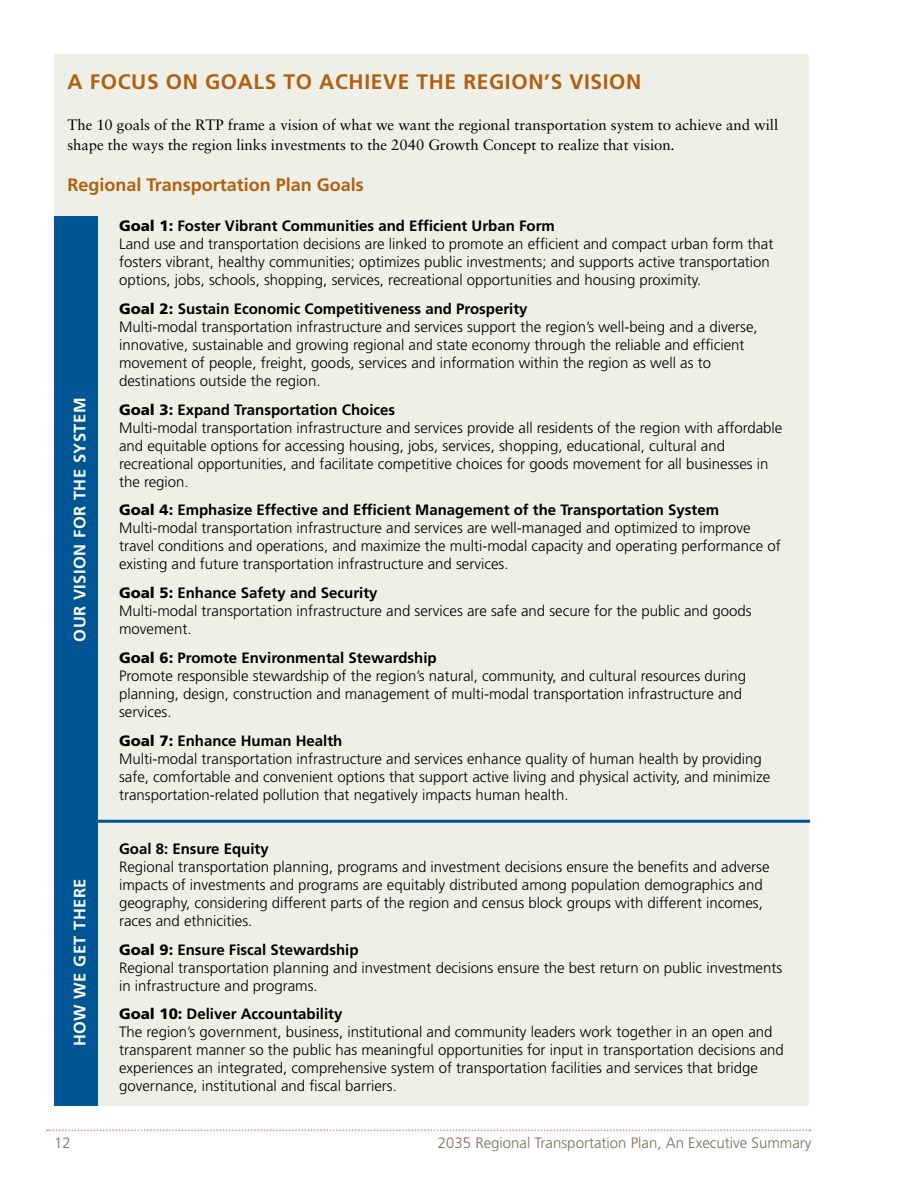
<style>
.page{position:relative;width:918px;height:1188px;background:#fff}
.page>*{position:absolute;margin:0;border:0;box-sizing:border-box;transform-origin:0 0}
.t1{font:700 21px "Frutiger LT Std";letter-spacing:.03em;color:#b06010}
.t2{font:700 18px "Frutiger LT Std";color:#b06010}
.t3{font:700 16.5px "Frutiger LT Std";letter-spacing:.03em;color:#fff}
.t4{font:300 15px/18px "Frutiger LT Std";color:#000}
.t5{font:15px/20.4px "Sabon LT Std";letter-spacing:-.005em;color:#000}
.t6{font:300 15px "Frutiger LT Std";color:#7d6d59}
.t7{font:700 15px "Frutiger LT Std";color:#000}
.s1{font-weight:900}
.s2{font-weight:700}
</style>
<div class="page">
<svg style="left:47px;top:1130px;width:763px;height:1px"></svg>
<div style="left:54px;top:54px;width:754px;height:1052px;background:#eeefe6"></div>
<div style="left:54px;top:216px;width:44px;height:607px;background:#005595"></div>
<div style="left:54px;top:820px;width:44px;height:285px;background:#005595"></div>
<hr style="left:61px;top:820px;width:749px;height:3px;background:#005595">
<h1 class="t1" style="left:68px;top:70px;width:153px">A focus on goals</h1>
<h1 class="t1" style="left:284px;top:70px;width:147px">to achieve the</h1>
<h1 class="t1" style="left:463px;top:70px;width:14px">region</h1>
<h1 class="t1" style="left:544px;top:70px;width:52px">’s vision</h1>
<p class="t5" style="left:68px;top:114px;width:712px">The 10 goals of the RTP frame a vision of what we want the regional transportation system to achieve and will shape the ways the region links investments to the 2040 Growth Concept to realize that vision.</p>
<p class="t2" style="left:68px;top:174px;width:298px">Regional Transportation Plan Goals</p>
<p class="t4" style="left:119px;top:217px;width:656px"><span class="s1">Goal 1:</span> <span class="s2">Foster Vibrant Communities and Efficient Urban Form<br></span>Land use and transportation decisions are linked to promote an efficient and compact urban form that fosters vibrant, healthy communities; optimizes public investments; and supports active transportation options, jobs, schools, shopping, services, recreational opportunities and housing proximity.</p>
<p class="t4" style="left:119px;top:300px;width:640px"><span class="s1">Goal 2:</span> <span class="s2">Sustain Economic Competitiveness and Prosperity<br></span>Multi-modal transportation infrastructure and services support the region’s well-being and a diverse, innovative, sustainable and growing regional and state economy through the reliable and efficient movement of people, freight, goods, services and information within the region as well as to destinations outside the region.</p>
<p class="t4" style="left:119px;top:401px;width:665px"><span class="s1">Goal 3:</span> <span class="s2">Expand Transportation Choices<br></span>Multi-modal transportation infrastructure and services provide all residents of the region with affordable and equitable options for accessing housing, jobs, services, shopping, educational, cultural and recreational opportunities, and facilitate competitive choices for goods movement for all businesses in the region.</p>
<p class="t4" style="left:119px;top:501px;width:663px"><span class="s1">Goal 4:</span> <span class="s2">Emphasize Effective and Efficient Management of the Transportation System </span>Multi-modal transportation infrastructure and services are well-managed and optimized to improve travel conditions and operations, and maximize the multi-modal capacity and operating performance of existing and future transportation infrastructure and services.</p>
<p class="t4" style="left:119px;top:584px;width:634px"><span class="s1">Goal 5:</span> <span class="s2">Enhance Safety and Security<br></span>Multi-modal transportation infrastructure and services are safe and secure for the public and goods movement.</p>
<p class="t4" style="left:119px;top:649px;width:629px"><span class="s1">Goal 6:</span> <span class="s2">Promote Environmental Stewardship<br></span>Promote responsible stewardship of the region’s natural, community, and cultural resources during planning, design, construction and management of multi-modal transportation infrastructure and services.</p>
<p class="t4" style="left:119px;top:732px;width:653px"><span class="s1">Goal 7:</span> <span class="s2">Enhance Human Health<br></span>Multi-modal transportation infrastructure and services enhance quality of human health by providing safe, comfortable and convenient options that support active living and physical activity, and minimize transportation-related pollution that negatively impacts human health.</p>
<p class="t7" style="left:119px;top:840px;width:151px">Goal 8: Ensure Equity</p>
<p class="t4" style="left:119px;top:858px;width:652px">Regional transportation planning, programs and investment decisions ensure the benefits and adverse impacts of investments and programs are equitably distributed among population demographics and geography, considering different parts of the region and census block groups with different incomes, races and ethnicities.</p>
<p class="t4" style="left:119px;top:941px;width:665px"><span class="s1">Goal 9:</span> <span class="s2">Ensure Fiscal Stewardship<br></span>Regional transportation planning and investment decisions ensure the best return on public investments in infrastructure and programs.</p>
<p class="t4" style="left:119px;top:1005px;width:666px"><span class="s1">Goal 10:</span> <span class="s2">Deliver Accountability<br></span>The region’s government, business, institutional and community leaders work together in an open and transparent manner so the public has meaningful opportunities for input in transportation decisions and experiences an integrated, comprehensive system of transportation facilities and services that bridge governance, institutional and fiscal barriers.</p>
<p class="t3" style="left:70px;top:642px;width:245px;rotate:-90deg">OUR VISION FOR THE SYSTEM</p>
<p class="t3" style="left:70px;top:1046px;width:169px;rotate:-90deg">HOW WE GET THERE</p>
<p class="t6" style="left:54px;top:1135px;width:18px">12</p>
<p class="t6" style="left:438px;top:1135px;width:375px">2035 Regional Transportation Plan, An Executive Summary</p>
</div>
